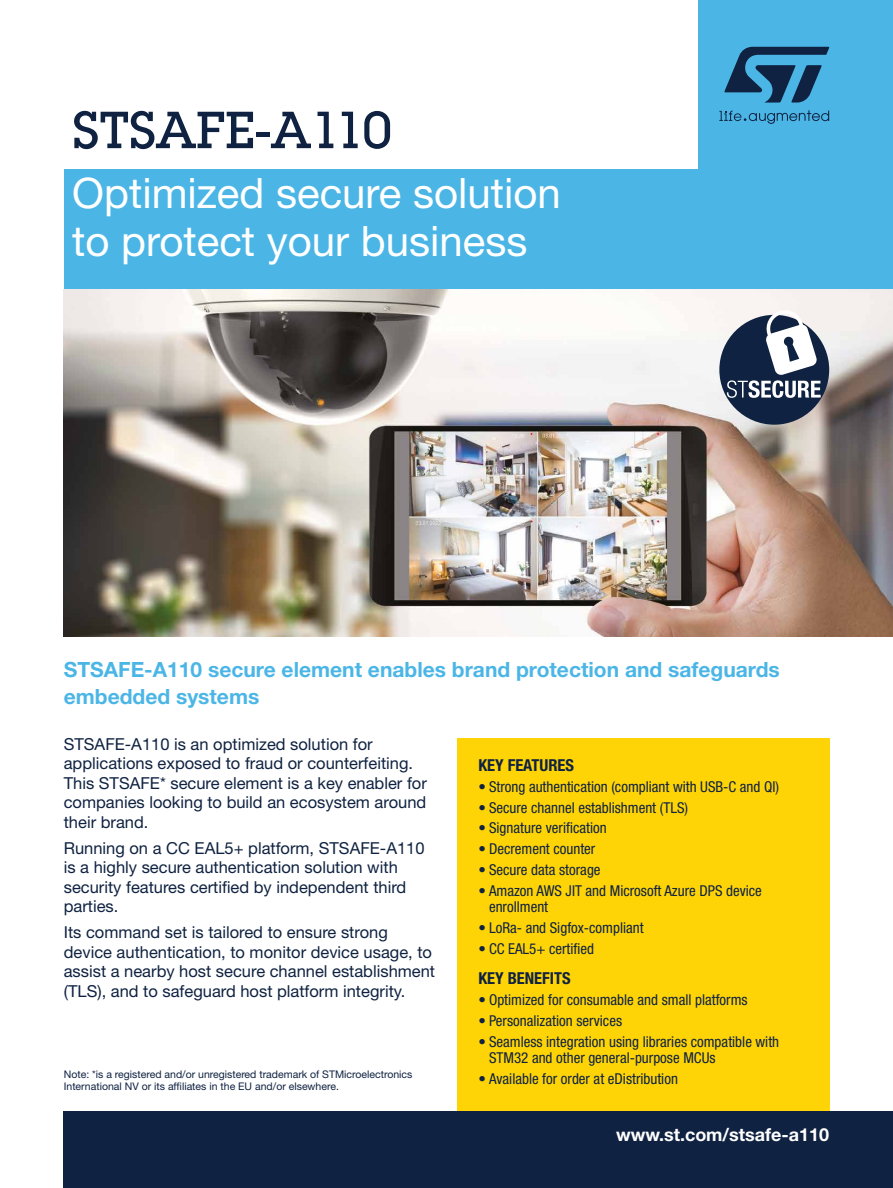
<style>
.page{position:relative;width:893px;height:1188px;background:#fff}
.page>*{position:absolute;margin:0;border:0;box-sizing:border-box;transform-origin:0 0}
.t1{font:500 51px "Lubalin Graph Std";color:#0f2241}
.t2{font:42px/48px "Helvetica Neue LT Std";color:#fff}
.t3{font:700 21px/27px "Helvetica Neue LT Std";color:#4bb6e6}
.t4{font:700 18px "Helvetica Neue LT Std";color:#fff}
.t5{font:16.5px/19.5px "Helvetica Neue LT Std";color:#0f2241}
.t6{font:700 condensed 16.5px "Helvetica Neue LT Std";color:#0f2241}
.t7{font:condensed 15px/16.5px "Helvetica Neue LT Std";color:#0f2241}
.t8{font:10.5px/12px "Helvetica Neue LT Std";color:#0f2241}
</style>
<div class="page">
<div style="left:698px;top:0;width:195px;height:627px;background:#4bb6e6"></div>
<div style="left:64px;top:169px;width:829px;height:129px;background:#4bb6e6"></div>
<svg style="left:724px;top:47px;width:105px;height:56px"></svg>
<svg style="left:719px;top:110px;width:110px;height:14px"></svg>
<img style="left:64px;top:290px;width:829px;height:347px">
<div style="left:719px;top:315px;width:110px;height:110px;background:#0f2241;border-radius:50%"></div>
<svg style="left:727px;top:308px;width:94px;height:90px"></svg>
<div style="left:457px;top:738px;width:372px;height:407px;background:#ffd407"></div>
<div style="left:64px;top:1111px;width:829px;height:77px;background:#0f2241"></div>
<h1 class="t1" style="left:72px;top:98px;width:321px">STSAFE-A110</h1>
<h2 class="t2" style="left:72px;top:168px;width:490px">Optimized secure solution to protect your business</h2>
<p class="t3" style="left:64px;top:656px;width:717px">STSAFE-A110 secure element enables brand protection and safeguards embedded systems</p>
<p class="t5" style="left:64px;top:734px;width:365px">STSAFE-A110 is an optimized solution for applications exposed to fraud or counterfeiting.<br>This STSAFE* secure element is a key enabler for companies looking to build an ecosystem around their brand.</p>
<p class="t5" style="left:64px;top:838px;width:362px">Running on a CC EAL5+ platform, STSAFE-A110 is a highly secure authentication solution with security features certified by independent third parties.</p>
<p class="t5" style="left:64px;top:922px;width:373px">Its command set is tailored to ensure strong device authentication, to monitor device usage, to assist a nearby host secure channel establishment (TLS), and to safeguard host platform integrity.</p>
<p class="t8" style="left:64px;top:1068px;width:350px">Note: *is a registered and/or unregistered trademark of STMicroelectronics<br>International NV or its affiliates in the EU and/or elsewhere.</p>
<p class="t6" style="left:478px;top:755px;width:97px">KEY FEATURES</p>
<p class="t7" style="left:478px;top:778px;width:302px">• Strong authentication (compliant with USB-C and QI)</p>
<p class="t7" style="left:478px;top:799px;width:211px">• Secure channel establishment (TLS)</p>
<p class="t7" style="left:478px;top:820px;width:130px">• Signature verification</p>
<p class="t7" style="left:478px;top:841px;width:118px">• Decrement counter</p>
<p class="t7" style="left:478px;top:861px;width:124px">• Secure data storage</p>
<p class="t7" style="left:489px;top:882px;width:274px;text-indent:-11px">• Amazon AWS JIT and Microsoft Azure DPS device enrollment</p>
<p class="t7" style="left:478px;top:919px;width:167px">• LoRa- and Sigfox-compliant</p>
<p class="t7" style="left:478px;top:940px;width:117px">• CC EAL5+ certified</p>
<p class="t6" style="left:478px;top:969px;width:94px">KEY BENEFITS</p>
<p class="t7" style="left:478px;top:992px;width:271px">• Optimized for consumable and small platforms</p>
<p class="t7" style="left:478px;top:1012px;width:145px">• Personalization services</p>
<p class="t7" style="left:489px;top:1033px;width:292px;text-indent:-11px">• Seamless integration using libraries compatible with<br>STM32 and other general-purpose MCUs</p>
<p class="t7" style="left:478px;top:1070px;width:201px">• Available for order at eDistribution</p>
<p class="t4" style="left:616px;top:1124px;width:214px">www.st.com/stsafe-a110</p>
</div>
